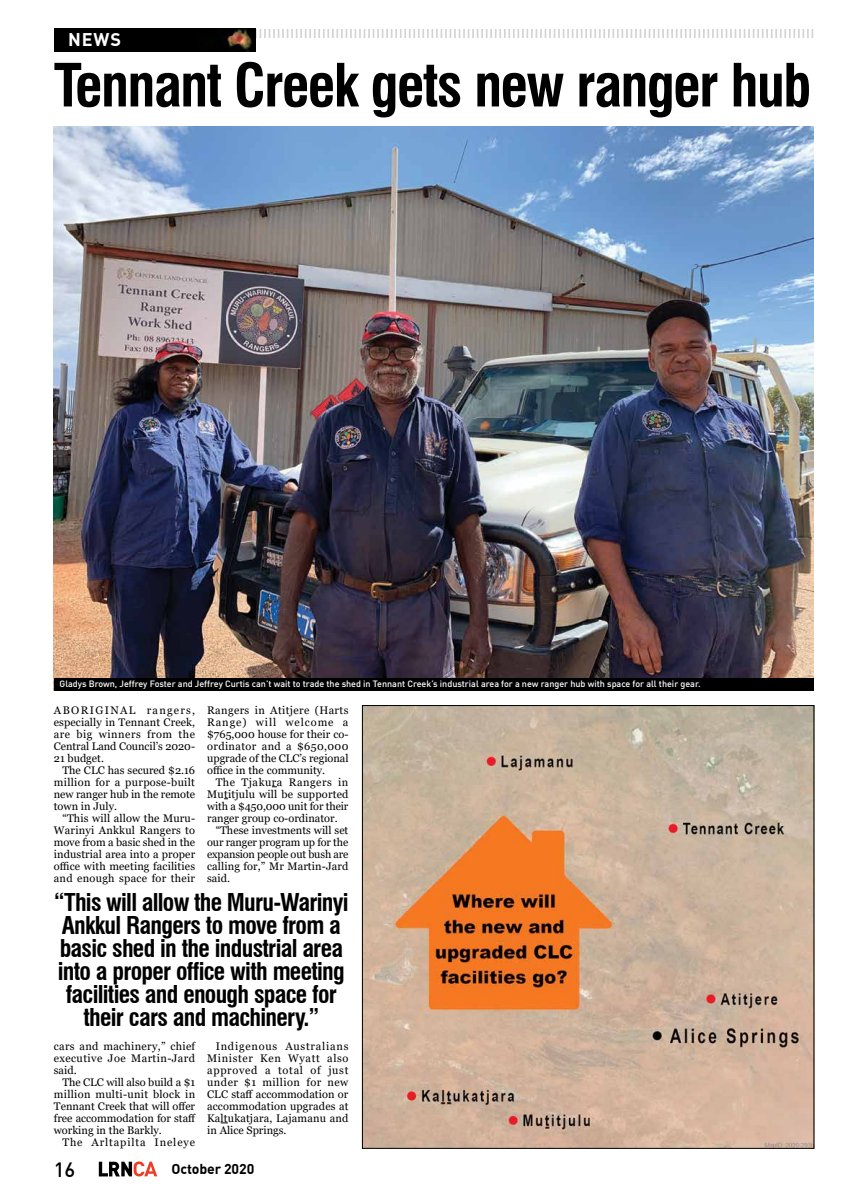
<style>
.page{position:relative;width:842px;height:1191px;background:#fff}
.page>*{position:absolute;margin:0;border:0;box-sizing:border-box;transform-origin:0 0}
.t1{font:700 condensed 58px "Swiss 721 BT";letter-spacing:-.03em;color:#000}
.t2{font:700 condensed 24px/23px "Swiss 721 BT";letter-spacing:-.03em;color:#000;text-align:center}
.t3{font:500 20.3px "DIN Offc";color:#000}
.t4{font:700 18px "DIN Offc";color:#fff}
.t5{font:700 14.1px "DIN Offc";letter-spacing:-.01em;color:#000}
.t6{font:11px/12px "Georgia";color:#000;text-align:justify}
.t7{font:11px "Georgia";letter-spacing:.02em;color:#000}
.t8{font:11px "Georgia";letter-spacing:.08em;color:#000}
.t9{font:11px "Georgia";letter-spacing:.045em;color:#000}
.t10{font:500 9px "DIN Offc";color:#fff}
</style>
<div class="page">
<svg style="left:256px;top:29px;width:557px;height:9px"></svg>
<div style="left:54px;top:29px;width:202px;height:23px;background:#000"></div>
<img style="left:226px;top:29px;width:26px;height:23px">
<svg style="left:99px;top:1161px;width:58px;height:15px"></svg>
<img style="left:364px;top:707px;width:448px;height:439px">
<img style="left:54px;top:127px;width:760px;height:551px">
<div style="left:54px;top:678px;width:760px;height:12px;background:#000"></div>
<h3 class="t4" style="left:68px;top:28px;width:54px">NEWS</h3>
<h1 class="t1" style="left:54px;top:51px;width:759px">Tennant Creek gets new ranger hub</h1>
<p class="t10" style="left:60px;top:677px;width:643px">Gladys Brown, Jeffrey Foster and Jeffrey Curtis can’t wait to trade the shed in Tennant Creek’s industrial area for a new ranger hub with space for all their gear.</p>
<p class="t6" style="left:54px;top:704px;width:143px">ABORIGINAL rangers, especially in Tennant Creek, are big winners from the Central Land Council’s 2020- 21 budget.</p>
<p class="t6" style="left:54px;top:764px;width:143px;text-indent:9px">The CLC has secured $2.16 million for a purpose-built new ranger hub in the remote town in July.</p>
<p class="t6" style="left:54px;top:812px;width:143px;text-indent:9px">“This will allow the Muru-Warinyi Ankkul Rangers to move from a basic shed in the industrial area into a proper office with meeting facilities and enough space for their</p>
<p class="t6" style="left:207px;top:704px;width:143px">Rangers in Atitjere (Harts Range) will welcome a $765,000 house for their co&shy;ordinator and a $650,000 upgrade of the CLC’s regional office in the community.</p>
<p class="t9" style="left:216px;top:775px;width:134px">The Tjakura Rangers in</p>
<p class="t7" style="left:207px;top:787px;width:143px">Mutitjulu will be supported</p>
<p class="t6" style="left:207px;top:800px;width:143px">with a $450,000 unit for their</p>
<p class="t6" style="left:207px;top:812px;width:132px">ranger group co-ordinator.</p>
<p class="t6" style="left:216px;top:824px;width:134px">“These investments will set</p>
<p class="t6" style="left:207px;top:836px;width:143px">our ranger program up for the</p>
<p class="t6" style="left:207px;top:848px;width:143px">expansion people out bush are</p>
<p class="t6" style="left:207px;top:860px;width:143px">calling for,” Mr Martin-Jard</p>
<p class="t6" style="left:207px;top:872px;width:24px">said.</p>
<h2 class="t2" style="left:54px;top:891px;width:296px">“This will allow the Muru-Warinyi<br>Ankkul Rangers to move from a basic shed in the industrial area into a proper office with meeting facilities and enough space for their cars and machinery.”</h2>
<p class="t6" style="left:54px;top:1040px;width:143px">cars and machinery,” chief executive Joe Martin-Jard said.</p>
<p class="t6" style="left:54px;top:1076px;width:143px;text-indent:9px">The CLC will also build a $1 million multi-unit block in Tennant Creek that will offer free accommodation for staff working in the Barkly.</p>
<p class="t8" style="left:62px;top:1135px;width:134px">The Arltapilta Ineleye</p>
<p class="t6" style="left:207px;top:1040px;width:143px;text-indent:9px">Indigenous Australians Minister Ken Wyatt also approved a total of just under $1 million for new CLC staff accommodation or accommodation upgrades at Kaltukatjara, Lajamanu and in Alice Springs.</p>
<h3 class="t3" style="left:54px;top:1156px;width:23px">16</h3>
<p class="t5" style="left:172px;top:1160px;width:84px">October 2020</p>
</div>
